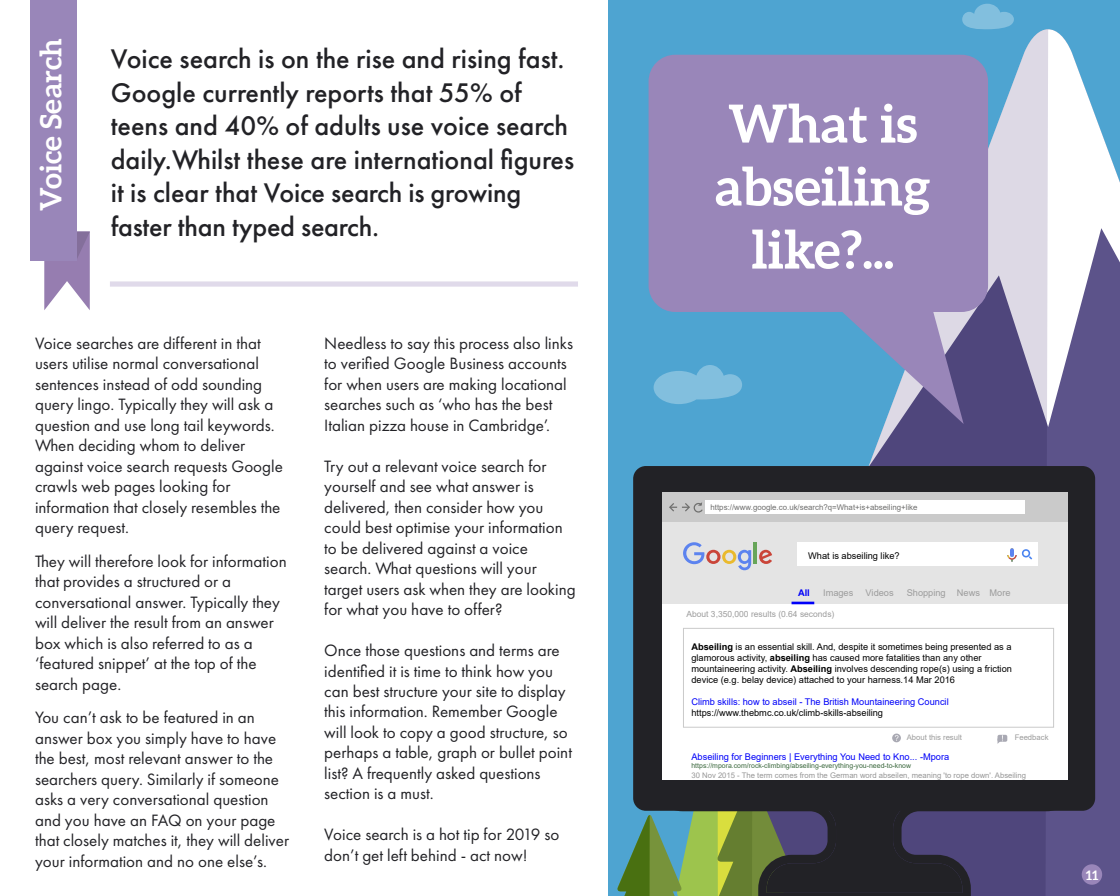
<style>
.page{position:relative;width:1120px;height:896px;background:#fff}
.page>*{position:absolute;margin:0;border:0;box-sizing:border-box;transform-origin:0 0}
.t1{font:700 52.5px/63px "Aleo";color:#fff;text-align:center}
.t2{font:700 29.4px "Aleo";color:#fff}
.t3{font:500 28px/33.6px "Futura PT";color:#222226}
.t4{font:17.06px/20.5px "Futura PT";color:#222226}
.t5{font:700 13.12px "Aleo";color:#fff}
.t6{font:9.28px/11.1px "Arial";color:#000}
.t7{font:9.28px "Arial";color:#0000f9}
.t8{font:9.28px "Arial";color:#9c9c9c}
.t9{font:700 9.28px "Arial";color:#0000f9}
.t10{font:8.49px "Arial";color:#9c9c9c}
.t11{font:7.88px "Arial";color:#6f6f6e}
.t12{font:7.7px "Arial";color:#979797}
.t13{font:7.7px "Arial";color:#9c9c9c}
.t14{font:6.91px "Arial";color:#3b683d}
.s1{font-weight:700}
</style>
<div class="page">
<div style="left:608px;top:0;width:512px;height:896px;background:#4ea4d1"></div>
<div style="left:1076px;top:466px;width:44px;height:430px;background:#5c538a"></div>
<svg style="left:1048px;top:29px;width:72px;height:437px;background:#aab3cd"></svg>
<svg style="left:707px;top:29px;width:341px;height:437px"></svg>
<svg style="left:617px;top:802px;width:36px;height:94px"></svg>
<svg style="left:662px;top:811px;width:405px;height:82px;background:#4d5355"></svg>
<div style="left:633px;top:466px;width:462px;height:345px;background:#222226;border-radius:13px"></div>
<div style="left:662px;top:522px;width:406px;height:257px;background:#fff"></div>
<div style="left:662px;top:492px;width:406px;height:30px;background:#cacaca"></div>
<div style="left:706px;top:500px;width:319px;height:14px;background:#fff"></div>
<div style="left:662px;top:522px;width:406px;height:81px;background:#e4e4e4"></div>
<svg style="left:683px;top:542px;width:68px;height:28px"></svg>
<hr style="left:754px;top:543px;width:3px;height:21px;background:#67a559">
<svg style="left:759px;top:550px;width:13px;height:14px"></svg>
<div style="left:798px;top:542px;width:240px;height:24px;background:#fff"></div>
<div style="left:683px;top:628px;width:371px;height:100px;border:1px solid #cacaca"></div>
<hr style="left:792px;top:602px;width:22px;height:2px;background:#0000f9">
<img style="left:1007px;top:548px;width:10px;height:14px">
<svg style="left:1021px;top:549px;width:12px;height:11px"></svg>
<div style="left:892px;top:734px;width:9px;height:8px;background:#a9a9b3;border-radius:50%"></div>
<svg style="left:895px;top:735px;width:4px;height:6px"></svg>
<div style="left:998px;top:735px;width:9px;height:7px;background:#a9a9b3;border-radius:2px"></div>
<svg style="left:998px;top:735px;width:5px;height:8px"></svg>
<svg style="left:669px;top:502px;width:34px;height:11px"></svg>
<svg style="left:44px;top:232px;width:46px;height:78px"></svg>
<div style="left:30px;top:0;width:47px;height:260px;background:#9986b9"></div>
<div style="left:110px;top:281px;width:468px;height:6px;background:#e0daea"></div>
<div style="left:649px;top:55px;width:339px;height:257px;background:#9986b9;border-radius:27px"></div>
<svg style="left:808px;top:312px;width:156px;height:112px"></svg>
<svg style="left:654px;top:365px;width:88px;height:39px"></svg>
<svg style="left:962px;top:4px;width:52px;height:25px"></svg>
<div style="left:1082px;top:864px;width:20px;height:21px;background:#9986b9;border-radius:50%"></div>
<h2 class="t2" style="left:34px;top:211px;width:174px;rotate:-90deg">Voice Search</h2>
<h3 class="t3" style="left:111px;top:42px;width:465px">Voice search is on the rise and rising fast.<br>Google currently reports that 55% of teens and 40% of adults use voice search daily.Whilst these are international figures it is clear that Voice search is growing faster than typed search.</h3>
<p class="t4" style="left:35px;top:333px;width:249px">Voice searches are different in that users utilise normal conversational sentences instead of odd sounding query lingo. Typically they will ask a question and use long tail keywords.<br>When deciding whom to deliver against voice search requests Google crawls web pages looking for information that closely resembles the query request.</p>
<p class="t4" style="left:35px;top:551px;width:253px">They will therefore look for information that provides a structured or a conversational answer. Typically they will deliver the result from an answer box which is also referred to as a ‘featured snippet’ at the top of the search page.</p>
<p class="t4" style="left:35px;top:707px;width:256px">You can’t ask to be featured in an answer box you simply have to have the best, most relevant answer to the searchers query. Similarly if someone asks a very conversational question and you have an FAQ on your page that closely matches it, they will deliver your information and no one else’s.</p>
<p class="t4" style="left:324px;top:333px;width:250px">Needless to say this process also links to verified Google Business accounts for when users are making locational searches such as ‘who has the best Italian pizza house in Cambridge’.</p>
<p class="t4" style="left:324px;top:456px;width:253px">Try out a relevant voice search for yourself and see what answer is delivered, then consider how you could best optimise your information to be delivered against a voice search. What questions will your target users ask when they are looking for what you have to offer?</p>
<p class="t4" style="left:324px;top:640px;width:249px">Once those questions and terms are identified it is time to think how you can best structure your site to display this information. Remember Google will look to copy a good structure, so perhaps a table, graph or bullet point list? A frequently asked questions section is a must.</p>
<p class="t4" style="left:324px;top:824px;width:237px">Voice search is a hot tip for 2019 so don’t get left behind - act now!</p>
<h1 class="t1" style="left:715px;top:91px;width:217px">What is abseiling like?...</h1>
<p class="t11" style="left:711px;top:502px;width:209px">https://www.google.co.uk/search?q=What+is+abseiling+like</p>
<p class="t6" style="left:808px;top:550px;width:93px">What is abseiling like?</p>
<p class="t9" style="left:798px;top:586px;width:13px">All</p>
<p class="t8" style="left:823px;top:587px;width:32px">Images</p>
<p class="t8" style="left:866px;top:587px;width:30px">Videos</p>
<p class="t8" style="left:907px;top:587px;width:105px">Shopping News More</p>
<p class="t10" style="left:686px;top:608px;width:149px">About 3,350,000 results (0.64 seconds)</p>
<p class="t6" style="left:691px;top:641px;width:322px"><span class="s1">Abseiling</span> is an essential skill. And, despite it sometimes being presented as a glamorous activity, <span class="s1">abseiling</span> has caused more fatalities than any other mountaineering activity. <span class="s1">Abseiling</span> involves descending rope(s) using a friction device (e.g. belay device) attached to your harness.14 Mar 2016</p>
<p class="t7" style="left:691px;top:696px;width:259px">Climb skills: how to abseil - The British Mountaineering Council</p>
<p class="t6" style="left:691px;top:708px;width:193px">https://www.thebmc.co.uk/climb-skills-abseiling</p>
<p class="t7" style="left:691px;top:750px;width:259px">Abseiling for Beginners | Everything You Need to Kno... -Mpora</p>
<p class="t14" style="left:691px;top:761px;width:221px">https://mpora.com/rock-climbing/abseiling-everything-you-need-to-know</p>
<p class="t12" style="left:691px;top:770px;width:336px">30 Nov 2015 - The term comes from the German word abseilen, meaning 'to rope down'. Abseiling</p>
<p class="t13" style="left:907px;top:732px;width:57px">About this result</p>
<p class="t13" style="left:1015px;top:732px;width:35px">Feedback</p>
<p class="t5" style="left:1086px;top:867px;width:14px">11</p>
</div>
